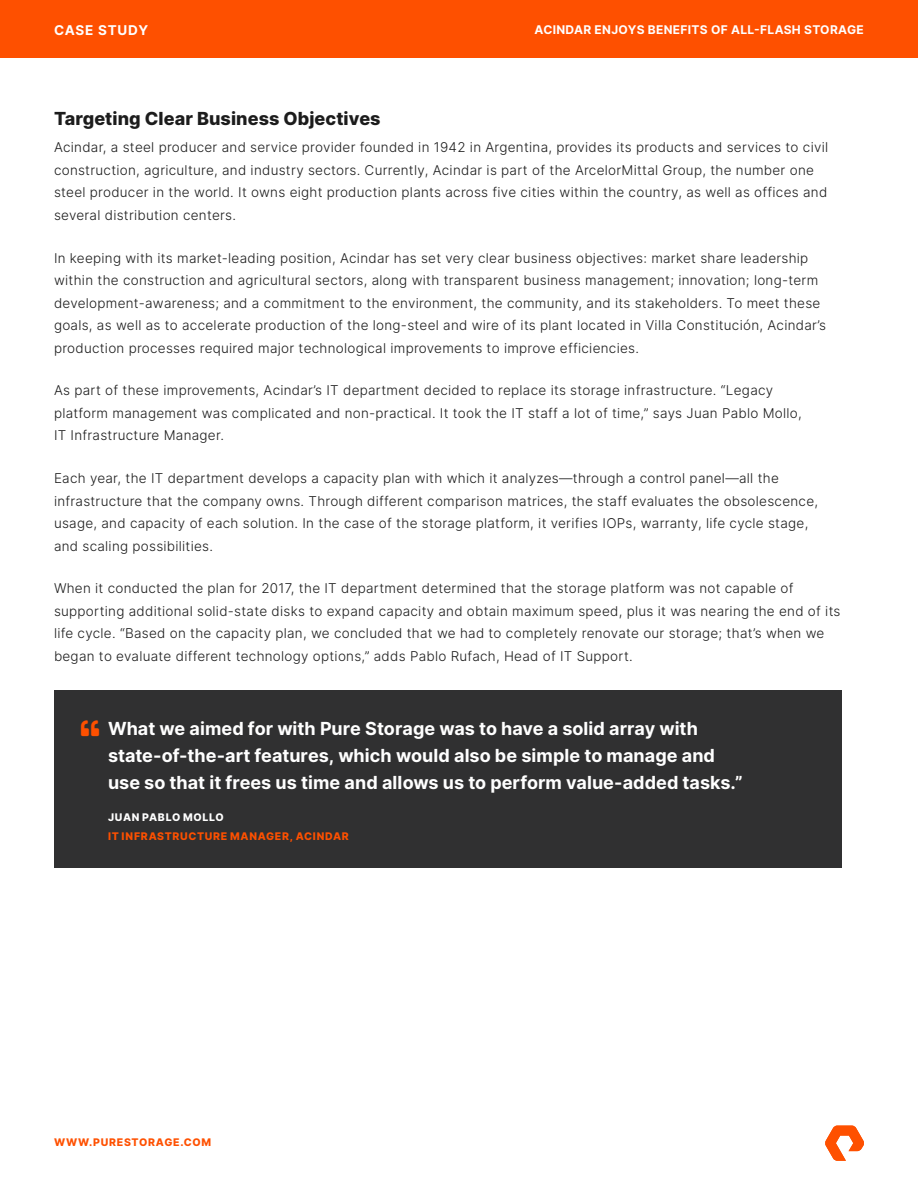
<style>
.page{position:relative;width:918px;height:1188px;background:#fff}
.page>*{position:absolute;margin:0;border:0;box-sizing:border-box;transform-origin:0 0}
.t1{font:700 18px/27px "Inter";color:#fff}
.p_header-1{font:800 18px "Inter";letter-spacing:.005em;color:#1c1c1c}
.p_body{font:300 13.5px/22.5px "Inter";letter-spacing:.02em;color:#1c1c1c}
.t2{font:700 13.5px "Inter";letter-spacing:.06em;color:#fff}
.t3{font:700 12px "Inter";letter-spacing:.025em;color:#fff}
.p_quote_box_attribute{font:800 10.5px "Inter";letter-spacing:.065em;color:#fe5000}
.p_quote_box_attribute-2{font:800 10.5px "Inter";letter-spacing:.06em;color:#fff}
</style>
<div class="page">
<div style="left:0;top:0;width:918px;height:57px;background:#fe5000"></div>
<svg style="left:825px;top:1126px;width:39px;height:35px"></svg>
<div style="left:54px;top:691px;width:787px;height:177px;background:#303031"></div>
<p class="t2" style="left:54px;top:20px;width:96px">CASE STUDY</p>
<p class="t3" style="left:535px;top:21px;width:331px">ACINDAR ENJOYS BENEFITS OF ALL-FLASH STORAGE</p>
<p class="p_header-1" style="left:54px;top:106px;width:328px">Targeting Clear Business Objectives</p>
<p class="p_body" style="left:54px;top:136px;width:776px">Acindar, a steel producer and service provider founded in 1942 in Argentina, provides its products and services to civil construction, agriculture, and industry sectors. Currently, Acindar is part of the ArcelorMittal Group, the number one steel producer in the world. It owns eight production plants across five cities within the country, as well as offices and several distribution centers.</p>
<p class="p_body" style="left:54px;top:246px;width:774px">In keeping with its market-leading position, Acindar has set very clear business objectives: market share leadership within the construction and agricultural sectors, along with transparent business management; innovation; long-term development-awareness; and a commitment to the environment, the community, and its stakeholders. To meet these goals, as well as to accelerate production of the long-steel and wire of its plant located in Villa Constitución, Acindar’s production processes required major technological improvements to improve efficiencies.</p>
<p class="p_body" style="left:54px;top:379px;width:749px">As part of these improvements, Acindar’s IT department decided to replace its storage infrastructure. “Legacy platform management was complicated and non-practical. It took the IT staff a lot of time,” says Juan Pablo Mollo,<br>IT Infrastructure Manager.</p>
<p class="p_body" style="left:54px;top:467px;width:766px">Each year, the IT department develops a capacity plan with which it analyzes—through a control panel—all the infrastructure that the company owns. Through different comparison matrices, the staff evaluates the obsolescence, usage, and capacity of each solution. In the case of the storage platform, it verifies IOPs, warranty, life cycle stage, and scaling possibilities.</p>
<p class="p_body" style="left:54px;top:577px;width:788px">When it conducted the plan for 2017, the IT department determined that the storage platform was not capable of supporting additional solid-state disks to expand capacity and obtain maximum speed, plus it was nearing the end of its life cycle. “Based on the capacity plan, we concluded that we had to completely renovate our storage; that’s when we began to evaluate different technology options,” adds Pablo Rufach, Head of IT Support.</p>
<p class="t1" style="left:108px;top:715px;width:636px">What we aimed for with Pure Storage was to have a solid array with state-of-the-art features, which would also be simple to manage and use so that it frees us time and allows us to perform value-added tasks.”</p>
<p class="p_quote_box_attribute-2" style="left:108px;top:810px;width:117px">JUAN PABLO MOLLO</p>
<p class="p_quote_box_attribute" style="left:108px;top:829px;width:242px">IT INFRASTRUCTURE MANAGER, ACINDAR</p>
<p class="p_quote_box_attribute" style="left:54px;top:1135px;width:159px">WWW.PURESTORAGE.COM</p>
</div>
